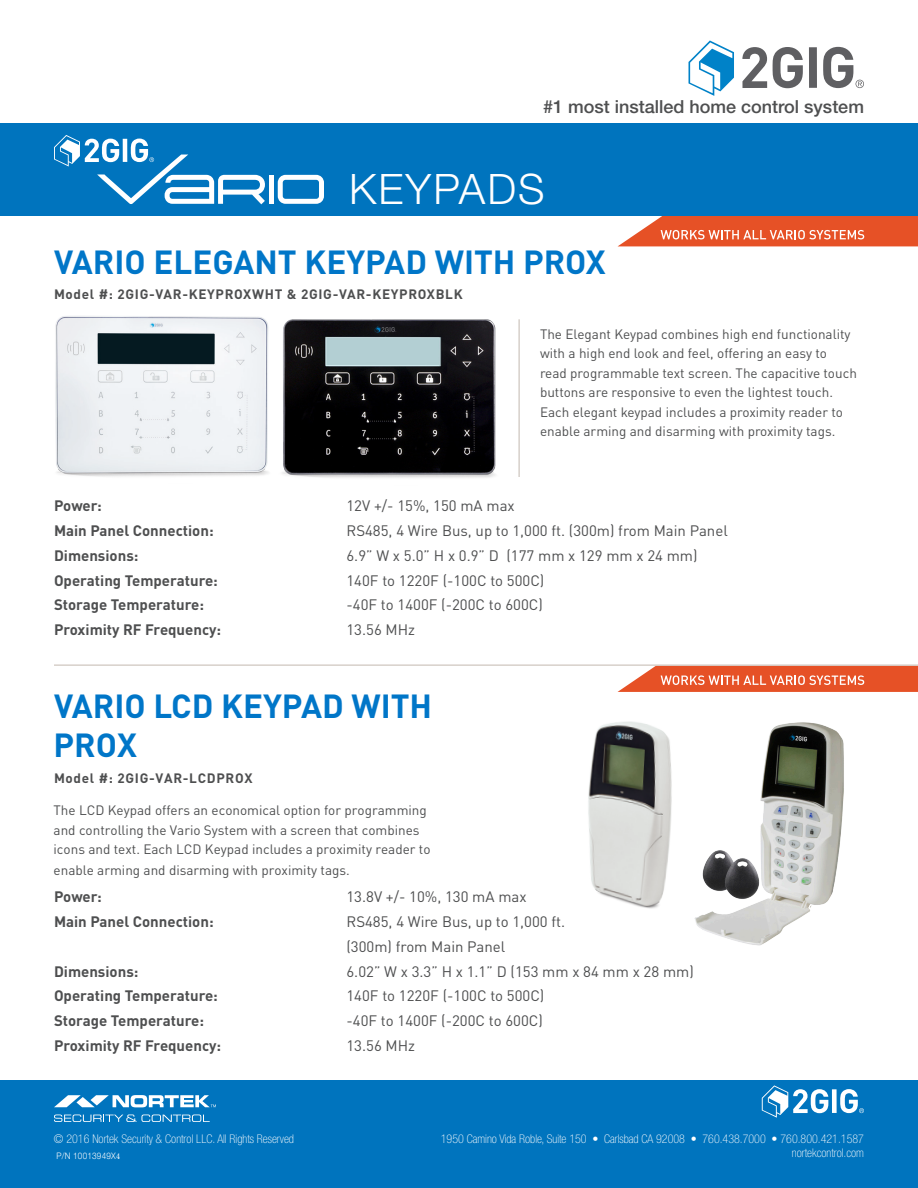
<style>
.page{position:relative;width:918px;height:1188px;background:#fff}
.page>*{position:absolute;margin:0;border:0;box-sizing:border-box;transform-origin:0 0}
.t1{font:300 42px "Helvetica Neue LT Std";letter-spacing:.05em;color:#fff}
.t2{font:700 33px/39.6px "DIN Pro";color:#0076c8}
.t3{font:500 18px "Helvetica Neue LT Std";color:#4e4f50}
.t4{font:15px "DIN Pro";color:#4e4f50}
.t5{font:700 15px "DIN Pro";color:#4e4f50}
.t6{font:13.5px/19.5px "DIN Pro";color:#4e4f50}
.t7{font:700 13.5px "DIN Pro";letter-spacing:.05em;color:#4e4f50}
.t8{font:100 condensed 12px "Helvetica Neue LT Std";color:#fff}
.t9{font:300 9px "Helvetica Neue LT Std";letter-spacing:.03em;color:#fff;scale:.9 1}
.s1{font-family:"Minion Pro";font-weight:400}
</style>
<div class="page">
<svg style="left:618px;top:216px;width:300px;height:30px;background:#e96b47"></svg>
<svg style="left:618px;top:666px;width:300px;height:26px;background:#e96b46"></svg>
<div style="left:0;top:124px;width:918px;height:92px;background:#0074be"></div>
<svg style="left:742px;top:47px;width:61px;height:41px"></svg>
<div style="left:809px;top:47px;width:8px;height:41px;background:#5f5f62"></div>
<svg style="left:689px;top:40px;width:45px;height:56px"></svg>
<svg style="left:823px;top:47px;width:41px;height:41px"></svg>
<hr style="left:518px;top:319px;width:2px;height:158px;background:#d7d0ca">
<hr style="left:54px;top:664px;width:864px;height:2px;background:#d7d0ca">
<img style="left:55px;top:316px;width:214px;height:161px">
<img style="left:282px;top:319px;width:214px;height:159px">
<div style="left:0;top:1080px;width:918px;height:108px;background:#0074be"></div>
<svg style="left:54px;top:1115px;width:156px;height:7px"></svg>
<svg style="left:54px;top:1095px;width:162px;height:12px"></svg>
<div style="left:832px;top:1089px;width:5px;height:24px;background:#fff"></div>
<svg style="left:762px;top:1085px;width:66px;height:33px"></svg>
<svg style="left:840px;top:1089px;width:24px;height:24px"></svg>
<img style="left:706px;top:722px;width:138px;height:224px">
<img style="left:588px;top:721px;width:118px;height:210px">
<svg style="left:54px;top:135px;width:211px;height:69px"></svg>
<div style="left:269px;top:175px;width:5px;height:29px;background:#fff"></div>
<svg style="left:278px;top:175px;width:46px;height:29px"></svg>
<p class="t3" style="left:543px;top:96px;width:322px">#1 most installed home control system</p>
<p class="t1" style="left:349px;top:164px;width:197px">KEYPADS</p>
<p class="t2" style="left:54px;top:238px;width:553px">VARIO ELEGANT KEYPAD WITH PROX</p>
<p class="t7" style="left:54px;top:283px;width:410px">Model #: 2GIG-VAR-KEYPROXWHT &amp; 2GIG-VAR-KEYPROXBLK</p>
<p class="t6" style="left:540px;top:323px;width:318px">The Elegant Keypad combines high end functionality with a high end look and feel, offering an easy to read programmable text screen. The capacitive touch buttons are responsive to even the lightest touch.<br>Each elegant keypad includes a proximity reader to enable arming and disarming with proximity tags.</p>
<p class="t5" style="left:54px;top:493px;width:49px">Power:</p>
<p class="t4" style="left:346px;top:496px;width:170px">12V +/- 15%, 150 mA max</p>
<p class="t5" style="left:54px;top:518px;width:161px">Main Panel Connection:</p>
<p class="t4" style="left:346px;top:520px;width:383px">RS485, 4 Wire Bus, up to 1,000 ft. (300m) from Main Panel</p>
<p class="t5" style="left:54px;top:543px;width:86px">Dimensions:</p>
<p class="t4" style="left:346px;top:545px;width:353px">6.9” W x 5.0” H x 0.9” D (177 mm x 129 mm x 24 mm)</p>
<p class="t5" style="left:54px;top:568px;width:165px">Operating Temperature:</p>
<p class="t4" style="left:346px;top:570px;width:199px">140F to 1220F (-100C to 500C)</p>
<p class="t5" style="left:54px;top:592px;width:152px">Storage Temperature:</p>
<p class="t4" style="left:346px;top:595px;width:198px">-40F to 1400F (-200C to 600C)</p>
<p class="t5" style="left:54px;top:617px;width:169px">Proximity RF Frequency:</p>
<p class="t4" style="left:346px;top:619px;width:70px">13.56 MHz</p>
<p class="t2" style="left:54px;top:682px;width:380px">VARIO LCD KEYPAD WITH<br>PROX</p>
<p class="t7" style="left:54px;top:767px;width:200px">Model #: 2GIG-VAR-LCDPROX</p>
<p class="t6" style="left:54px;top:799px;width:379px;line-height:20px">The LCD Keypad offers an economical option for programming and controlling the Vario System with a screen that combines icons and text. Each LCD Keypad includes a proximity reader to enable arming and disarming with proximity tags.</p>
<p class="t5" style="left:54px;top:885px;width:49px">Power:</p>
<p class="t4" style="left:346px;top:887px;width:182px">13.8V +/- 10%, 130 mA max</p>
<p class="t5" style="left:54px;top:909px;width:161px">Main Panel Connection:</p>
<p class="t4" style="left:346px;top:912px;width:220px">RS485, 4 Wire Bus, up to 1,000 ft.</p>
<p class="t4" style="left:346px;top:936px;width:160px">(300m) from Main Panel</p>
<p class="t5" style="left:54px;top:959px;width:86px">Dimensions:</p>
<p class="t4" style="left:346px;top:961px;width:349px">6.02” W x 3.3” H x 1.1” D (153 mm x 84 mm x 28 mm)</p>
<p class="t5" style="left:54px;top:984px;width:165px">Operating Temperature:</p>
<p class="t4" style="left:346px;top:986px;width:199px">140F to 1220F (-100C to 500C)</p>
<p class="t5" style="left:54px;top:1008px;width:152px">Storage Temperature:</p>
<p class="t4" style="left:346px;top:1011px;width:198px">-40F to 1400F (-200C to 600C)</p>
<p class="t5" style="left:54px;top:1033px;width:169px">Proximity RF Frequency:</p>
<p class="t4" style="left:346px;top:1035px;width:70px">13.56 MHz</p>
<p class="t8" style="left:54px;top:1132px;width:242px">© 2016 Nortek Security &amp; Control LLC. All Rights Reserved</p>
<p class="t9" style="left:57px;top:1150px;width:72px">P/N 10013949X<span class="s1">4</span></p>
<p class="t8" style="left:441px;top:1132px;width:425px">1950 Camino Vida Roble, Suite 150 • Carlsbad CA 92008 • 760.438.7000 • 760.800.421.1587</p>
<p class="t8" style="left:792px;top:1146px;width:74px">nortekcontrol.com</p>
</div>
